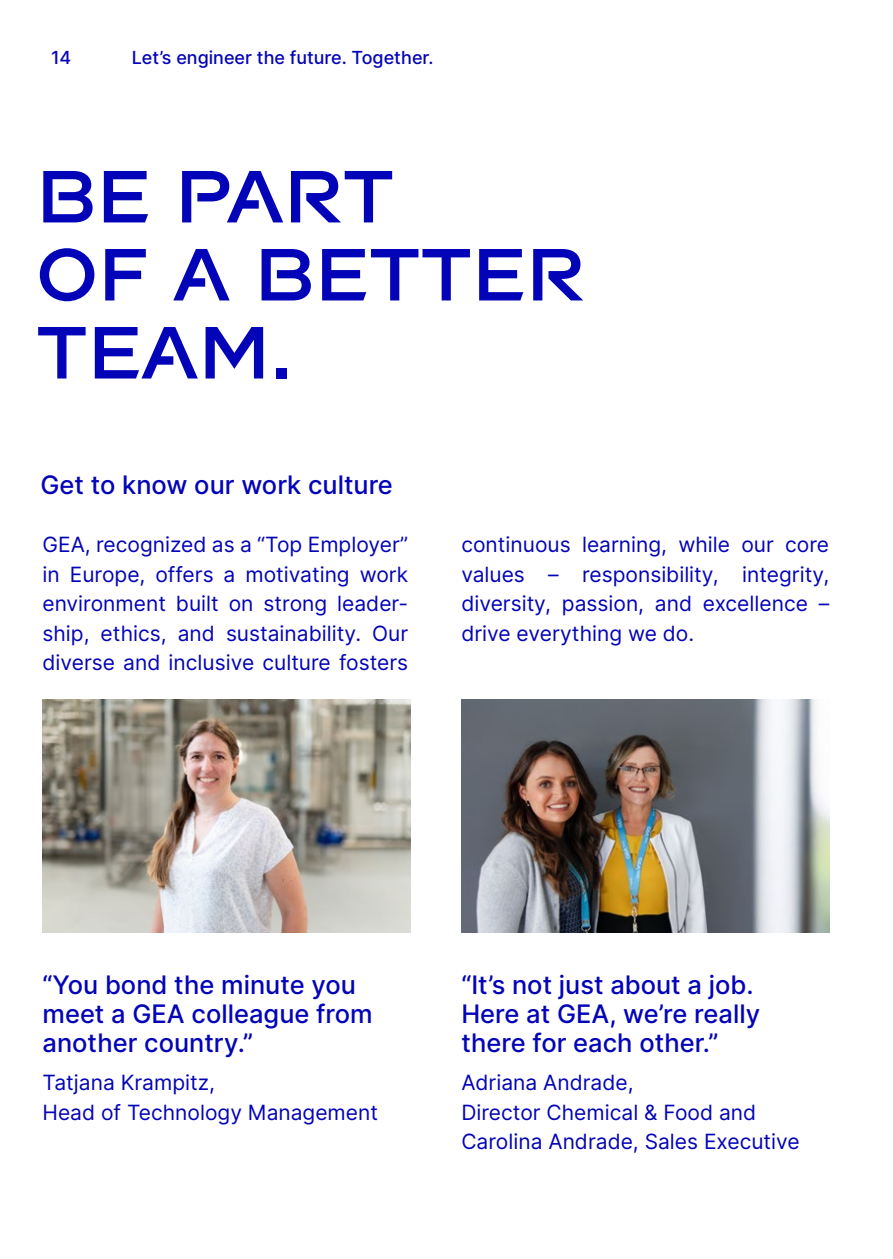
<style>
.page{position:relative;width:893px;height:1259px;background:#fff}
.page>*{position:absolute;margin:0;border:0;box-sizing:border-box;transform-origin:0 0}
.t1{font:700 78px/78px "GEA Sans";color:#0303b8}
.t2{font:500 25.5px/29.4px "Inter";color:#0303b8}
.t3{font:21px/29.4px "Inter";color:#0303b8}
.t4{font:500 18px "Inter";color:#0303b8}
</style>
<div class="page">
<img style="left:43px;top:699px;width:367px;height:234px">
<img style="left:461px;top:699px;width:368px;height:234px">
<p class="t4" style="left:51px;top:44px;width:22px">14</p>
<p class="t4" style="left:132px;top:44px;width:303px">Let’s engineer the future. Together.</p>
<h1 class="t1" style="left:36px;top:155px;width:551px">BE PART<br>OF A BETTER<br>TEAM .</h1>
<p class="t2" style="left:40px;top:469px;width:354px">Get to know our work culture</p>
<p class="t3" style="left:43px;top:529px;width:367px">GEA, recognized as a “Top Employer” in Europe, offers a motivating work environment built on strong leader&shy;ship, ethics, and sustainability. Our diverse and inclusive culture fosters</p>
<p class="t3" style="left:461px;top:529px;width:369px;text-align:justify">continuous learning, while our core values – responsibility, integrity, diversity, passion, and excellence – drive everything we do.</p>
<p class="t2" style="left:43px;top:969px;width:332px">“You bond the minute you meet a GEA colleague from another country.”</p>
<p class="t3" style="left:43px;top:1067px;width:337px">Tatjana Krampitz,<br>Head of Technology Management</p>
<p class="t2" style="left:461px;top:969px;width:300px">“It’s not just about a job.<br>Here at GEA, we’re really there for each other.”</p>
<p class="t3" style="left:461px;top:1067px;width:340px">Adriana Andrade,<br>Director Chemical &amp; Food and<br>Carolina Andrade, Sales Executive</p>
</div>
